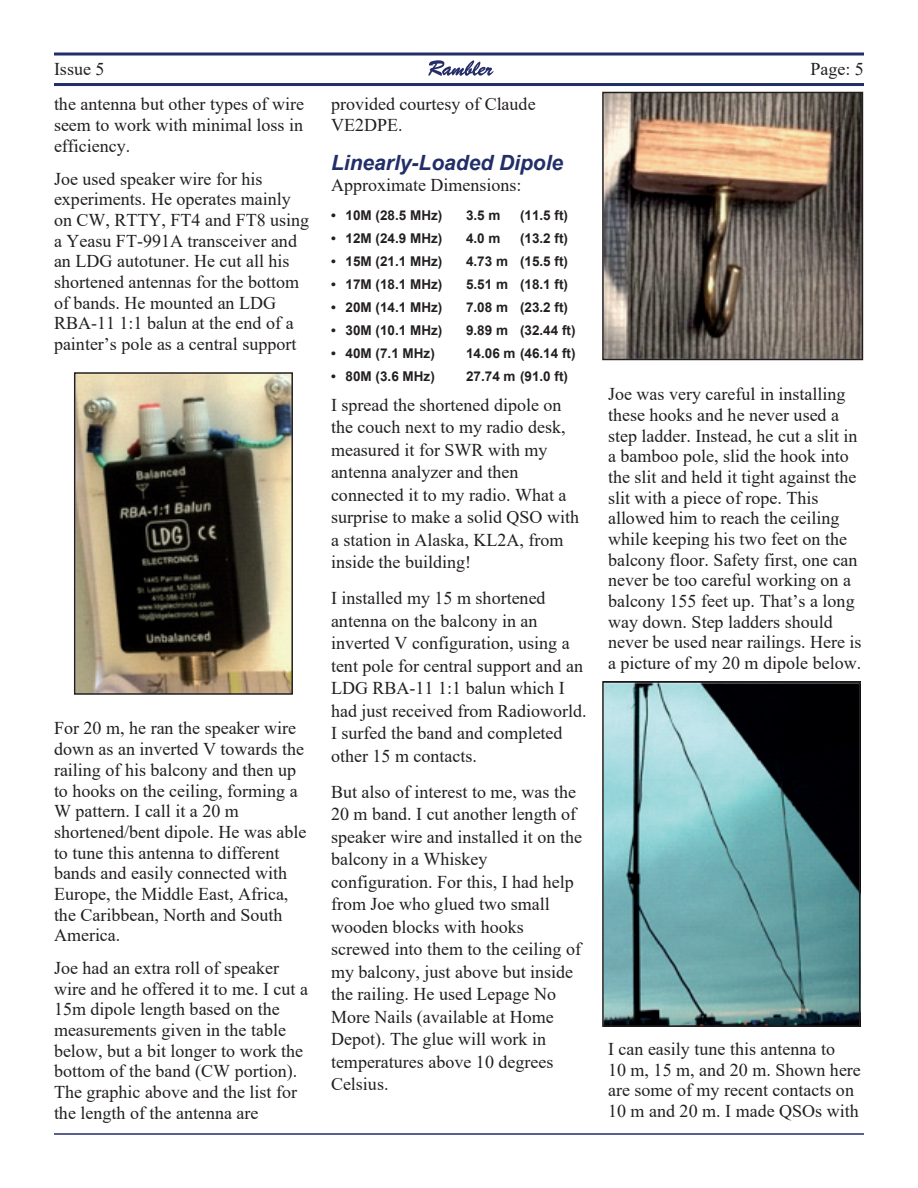
<style>
.page{position:relative;width:918px;height:1188px;background:#fff}
.page>*{position:absolute;margin:0;border:0;box-sizing:border-box;transform-origin:0 0}
.t1{font:italic 700 21px "Arial";color:#222e68}
.t2{font:18px/20.7px "Times New Roman";color:#231f20}
.t3{font:700 13.5px "Arial";color:#231f20}
</style>
<div class="page">
<svg style="left:54px;top:52px;width:810px;height:4px;background:#59628d"></svg>
<hr style="left:54px;top:83px;width:810px;height:3px;background:#222e68">
<svg style="left:428px;top:60px;width:65px;height:16px"></svg>
<hr style="left:54px;top:1133px;width:810px;height:2px;background:#242d67">
<img style="left:77px;top:375px;width:213px;height:317px">
<div style="left:74px;top:372px;width:219px;height:323px;border:2px solid #231f20"></div>
<img style="left:605px;top:95px;width:255px;height:262px">
<div style="left:602px;top:92px;width:261px;height:268px;border:2px solid #231f20"></div>
<img style="left:605px;top:684px;width:252px;height:340px">
<div style="left:602px;top:681px;width:258px;height:346px;border:2px solid #231f20"></div>
<p class="t2" style="left:54px;top:61px;width:52px">Issue 5</p>
<p class="t2" style="left:810px;top:61px;width:55px">Page: 5</p>
<p class="t2" style="left:54px;top:96px;width:252px;text-align:justify">the antenna but other types of wire seem to work with minimal loss in efficiency.</p>
<p class="t2" style="left:54px;top:170px;width:257px">Joe used speaker wire for his experiments. He operates mainly on CW, RTTY, FT4 and FT8 using a Yeasu FT-991A transceiver and an LDG autotuner. He cut all his shortened antennas for the bottom of bands. He mounted an LDG<br>RBA-11 1:1 balun at the end of a painter’s pole as a central support</p>
<p class="t2" style="left:331px;top:96px;width:206px">provided courtesy of Claude<br>VE2DPE.</p>
<p class="t1" style="left:331px;top:155px;width:234px">Linearly-Loaded Dipole</p>
<p class="t2" style="left:331px;top:176px;width:192px">Approximate Dimensions:</p>
<p class="t3" style="left:331px;top:210px;width:113px">• 10M (28.5 MHz)</p>
<p class="t3" style="left:466px;top:210px;width:36px">3.5 m</p>
<p class="t3" style="left:520px;top:210px;width:50px">(11.5 ft)</p>
<p class="t3" style="left:331px;top:233px;width:113px">• 12M (24.9 MHz)</p>
<p class="t3" style="left:466px;top:233px;width:36px">4.0 m</p>
<p class="t3" style="left:520px;top:233px;width:50px">(13.2 ft)</p>
<p class="t3" style="left:331px;top:256px;width:113px">• 15M (21.1 MHz)</p>
<p class="t3" style="left:466px;top:256px;width:104px">4.73 m (15.5 ft)</p>
<p class="t3" style="left:331px;top:279px;width:113px">• 17M (18.1 MHz)</p>
<p class="t3" style="left:466px;top:279px;width:104px">5.51 m (18.1 ft)</p>
<p class="t3" style="left:331px;top:302px;width:113px">• 20M (14.1 MHz)</p>
<p class="t3" style="left:466px;top:302px;width:104px">7.08 m (23.2 ft)</p>
<p class="t3" style="left:331px;top:325px;width:113px">• 30M (10.1 MHz)</p>
<p class="t3" style="left:466px;top:325px;width:111px">9.89 m (32.44 ft)</p>
<p class="t3" style="left:331px;top:348px;width:105px">• 40M (7.1 MHz)</p>
<p class="t3" style="left:466px;top:348px;width:111px">14.06 m (46.14 ft)</p>
<p class="t3" style="left:331px;top:371px;width:105px">• 80M (3.6 MHz)</p>
<p class="t3" style="left:466px;top:371px;width:104px">27.74 m (91.0 ft)</p>
<p class="t2" style="left:331px;top:395px;width:250px;line-height:22.5px">I spread the shortened dipole on the couch next to my radio desk, measured it for SWR with my antenna analyzer and then connected it to my radio. What a surprise to make a solid QSO with a station in Alaska, KL2A, from inside the building!</p>
<p class="t2" style="left:331px;top:589px;width:257px;line-height:22.5px">I installed my 15 m shortened antenna on the balcony in an inverted V configuration, using a tent pole for central support and an<br>LDG RBA-11 1:1 balun which I had just received from Radioworld.<br>I surfed the band and completed other 15 m contacts.</p>
<p class="t2" style="left:331px;top:782px;width:253px;line-height:22.5px">But also of interest to me, was the<br>20 m band. I cut another length of speaker wire and installed it on the balcony in a Whiskey configuration. For this, I had help from Joe who glued two small wooden blocks with hooks screwed into them to the ceiling of my balcony, just above but inside the railing. He used Lepage No<br>More Nails (available at Home<br>Depot). The glue will work in temperatures above 10 degrees<br>Celsius.</p>
<p class="t2" style="left:608px;top:385px;width:255px">Joe was very careful in installing these hooks and he never used a step ladder. Instead, he cut a slit in a bamboo pole, slid the hook into the slit and held it tight against the slit with a piece of rope. This allowed him to reach the ceiling while keeping his two feet on the balcony floor. Safety first, one can never be too careful working on a balcony 155 feet up. That’s a long way down. Step ladders should never be used near railings. Here is a picture of my 20 m dipole below.</p>
<p class="t2" style="left:54px;top:720px;width:254px">For 20 m, he ran the speaker wire down as an inverted V towards the railing of his balcony and then up to hooks on the ceiling, forming a<br>W pattern. I call it a 20 m shortened/bent dipole. He was able to tune this antenna to different bands and easily connected with<br>Europe, the Middle East, Africa, the Caribbean, North and South<br>America.</p>
<p class="t2" style="left:54px;top:959px;width:256px">Joe had an extra roll of speaker wire and he offered it to me. I cut a<br>15m dipole length based on the measurements given in the table below, but a bit longer to work the bottom of the band (CW portion).<br>The graphic above and the list for the length of the antenna are</p>
<p class="t2" style="left:608px;top:1040px;width:254px">I can easily tune this antenna to<br>10 m, 15 m, and 20 m. Shown here are some of my recent contacts on<br>10 m and 20 m. I made QSOs with</p>
</div>
